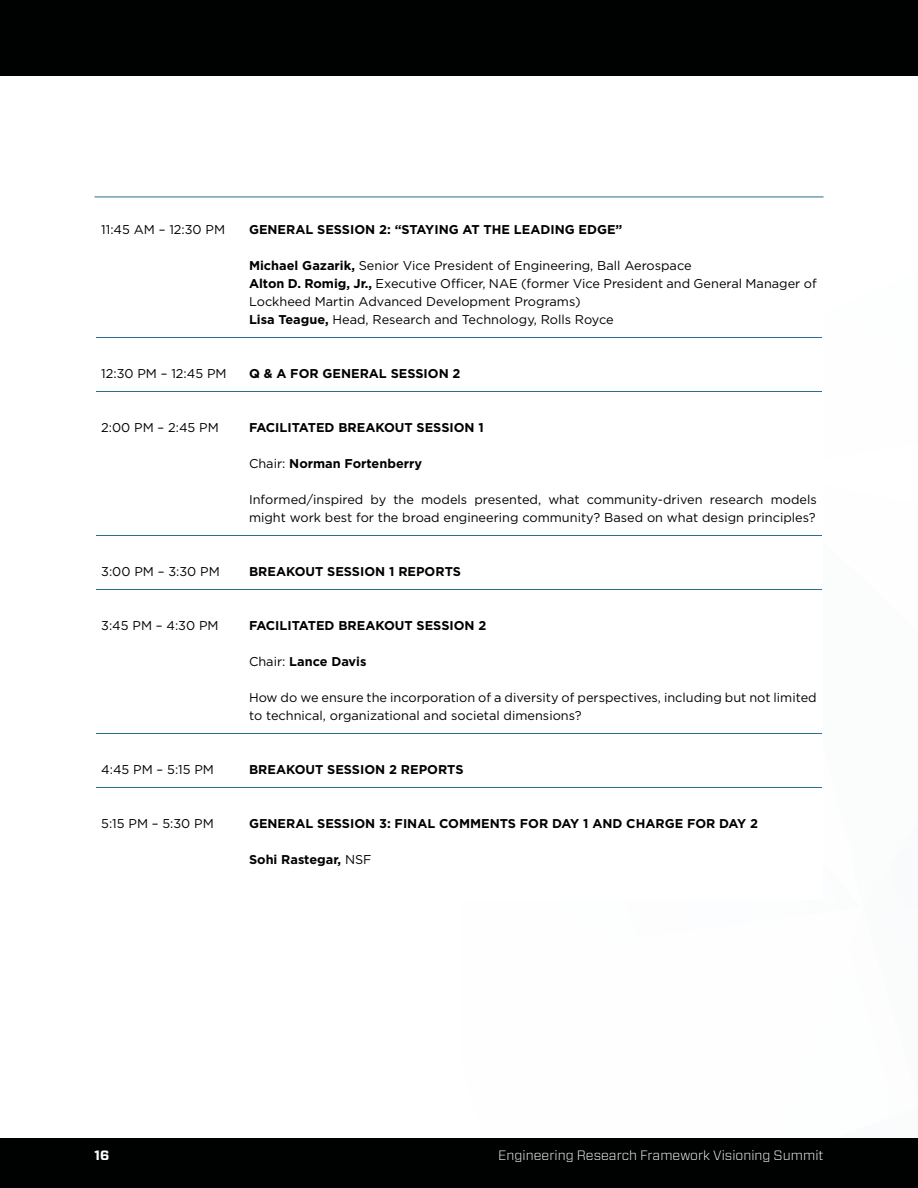
<style>
.page{position:relative;width:918px;height:1188px;background:#fff}
.page>*{position:absolute;margin:0;border:0;box-sizing:border-box;transform-origin:0 0}
.t1{font:300 13.5px "Forza";color:#fff}
.t2{font:700 13.5px "Forza";color:#fff}
.t3{font:12.75px/18px "Gotham";color:#000}
.t4{font:700 12.75px "Gotham";color:#000}
.s1{font-weight:700}
.s2{font-weight:400}
</style>
<div class="page">
<div style="left:0;top:1139px;width:918px;height:49px;background:#000101"></div>
<div style="left:0;top:0;width:918px;height:76px;background:#000101"></div>
<hr style="left:94px;top:197px;width:149px;height:1px;background:#2d6d8c">
<hr style="left:243px;top:197px;width:581px;height:1px;background:#2d6d8c">
<hr style="left:96px;top:337px;width:147px;height:1px;background:#2d6d8c">
<hr style="left:243px;top:337px;width:579px;height:1px;background:#2d6d8c">
<hr style="left:96px;top:391px;width:147px;height:1px;background:#2d6d8c">
<hr style="left:243px;top:391px;width:579px;height:1px;background:#2d6d8c">
<hr style="left:96px;top:535px;width:147px;height:1px;background:#2d6d8c">
<hr style="left:243px;top:535px;width:579px;height:1px;background:#2d6d8c">
<hr style="left:96px;top:589px;width:147px;height:1px;background:#2d6d8c">
<hr style="left:243px;top:589px;width:579px;height:1px;background:#2d6d8c">
<hr style="left:96px;top:733px;width:147px;height:1px;background:#2d6d8c">
<hr style="left:243px;top:733px;width:579px;height:1px;background:#2d6d8c">
<hr style="left:96px;top:787px;width:147px;height:1px;background:#2d6d8c">
<hr style="left:243px;top:787px;width:579px;height:1px;background:#2d6d8c">
<p class="t3" style="left:101px;top:220px;width:125px">11:45 AM – 12:30 PM</p>
<p class="t4" style="left:249px;top:222px;width:375px">GENERAL SESSION 2: “STAYING AT THE LEADING EDGE”</p>
<p class="t3" style="left:249px;top:256px;width:569px"><span class="s1">Michael Gazarik,</span> Senior Vice President of Engineering, Ball Aerospace<br><span class="s1">Alton D. Romig, Jr.,</span> Executive Officer, NAE (former Vice President and General Manager of Lockheed Martin Advanced Development Programs)<br><span class="s1">Lisa Teague,</span> Head, Research and Technology, Rolls Royce</p>
<p class="t3" style="left:101px;top:364px;width:127px">12:30 PM – 12:45 PM</p>
<p class="t4" style="left:249px;top:366px;width:213px">Q &amp; A FOR GENERAL SESSION 2</p>
<p class="t3" style="left:101px;top:418px;width:119px">2:00 PM – 2:45 PM</p>
<p class="t4" style="left:249px;top:420px;width:236px">FACILITATED BREAKOUT SESSION 1</p>
<p class="t4" style="left:249px;top:456px;width:175px"><span class="s2">Chair:</span> Norman Fortenberry</p>
<p class="t3" style="left:249px;top:490px;width:569px">Informed/inspired by the models presented, what community-driven research models might work best for the broad engineering community? Based on what design principles?</p>
<p class="t3" style="left:101px;top:562px;width:120px">3:00 PM – 3:30 PM</p>
<p class="t4" style="left:249px;top:564px;width:213px">BREAKOUT SESSION 1 REPORTS</p>
<p class="t3" style="left:101px;top:616px;width:119px">3:45 PM – 4:30 PM</p>
<p class="t4" style="left:249px;top:618px;width:239px">FACILITATED BREAKOUT SESSION 2</p>
<p class="t4" style="left:249px;top:654px;width:119px"><span class="s2">Chair:</span> Lance Davis</p>
<p class="t3" style="left:249px;top:688px;width:569px">How do we ensure the incorporation of a diversity of perspectives, including but not limited to technical, organizational and societal dimensions?</p>
<p class="t3" style="left:101px;top:760px;width:114px">4:45 PM – 5:15 PM</p>
<p class="t4" style="left:249px;top:762px;width:216px">BREAKOUT SESSION 2 REPORTS</p>
<p class="t3" style="left:101px;top:814px;width:114px">5:15 PM – 5:30 PM</p>
<p class="t4" style="left:249px;top:816px;width:511px">GENERAL SESSION 3: FINAL COMMENTS FOR DAY 1 AND CHARGE FOR DAY 2</p>
<p class="t4" style="left:249px;top:852px;width:124px">Sohi Rastegar, <span class="s2">NSF</span></p>
<p class="t2" style="left:94px;top:1146px;width:16px">16</p>
<p class="t1" style="left:498px;top:1146px;width:327px">Engineering Research Framework Visioning Summit</p>
</div>
